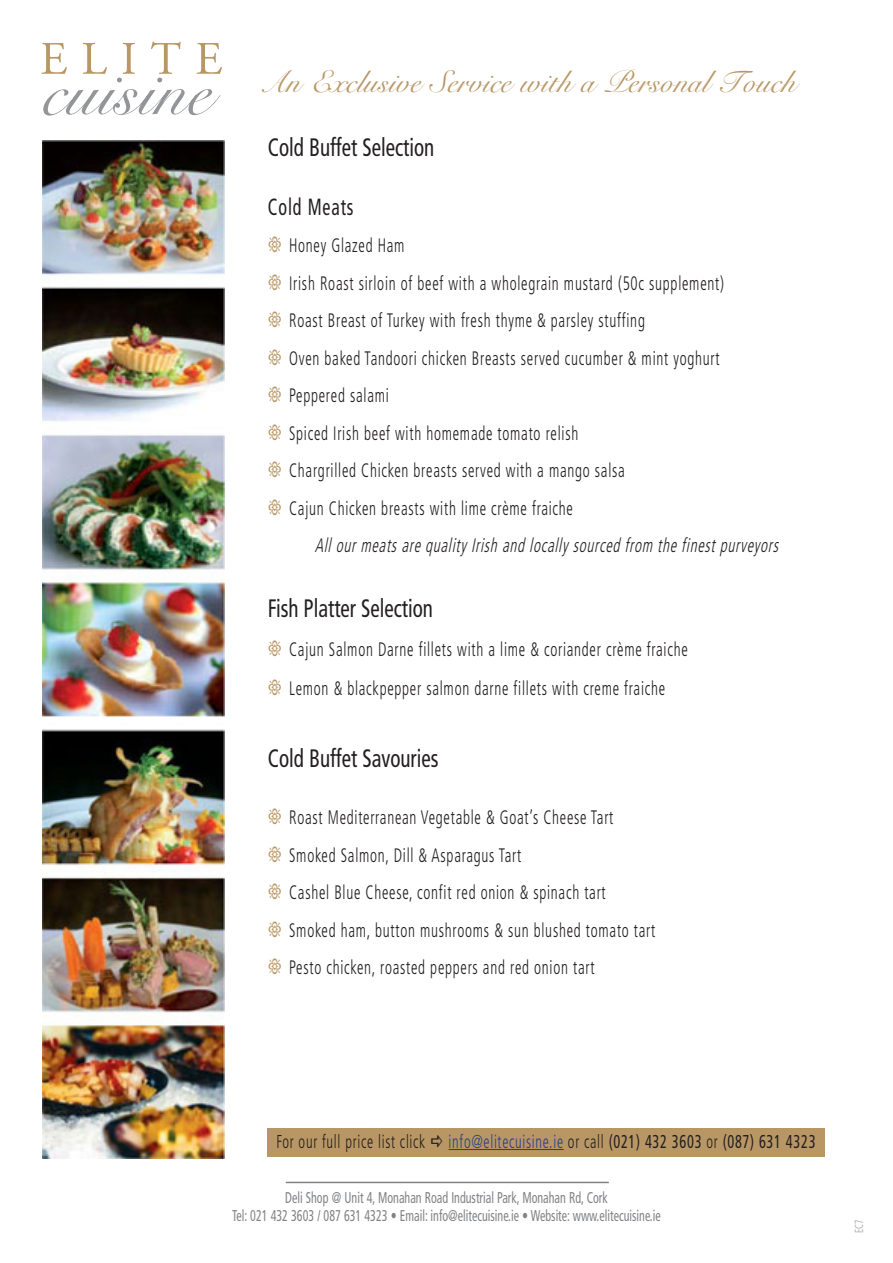
<style>
.page{position:relative;width:893px;height:1263px;background:#fff}
.page>*{position:absolute;margin:0;border:0;box-sizing:border-box;transform-origin:0 0}
.t1{font:31.8px "Snell BT";color:#b99765}
.t2{font:condensed 25.2px "Frutiger";color:#231f20;scale:.83 1}
.t3{font:condensed 23.4px "Frutiger";letter-spacing:.05em;color:#231f20;scale:.77 1}
.t4{font:300 condensed 19.5px "Frutiger";letter-spacing:.05em;color:#231f20;scale:.77 1}
.t5{font:italic 300 condensed 19.5px "Frutiger";color:#231f20;scale:.77 1}
.t6{font:300 condensed 18.6px "Frutiger";letter-spacing:.05em;color:#231f20;scale:.77 1}
.t7{font:condensed 15.6px "Frutiger";color:#808285;scale:.77 1}
.t8{font:condensed 11.7px "Frutiger";color:#b2b3b7;scale:.77 1}
.s1{color:#b99765}
.s2{color:#253f8e}
.s3{font-weight:400}
</style>
<div class="page">
<img style="left:43px;top:140px;width:181px;height:1019px">
<svg style="left:41px;top:41px;width:181px;height:75px"></svg>
<hr style="left:286px;top:1182px;width:323px;height:1px;background:#808285">
<div style="left:268px;top:1128px;width:557px;height:29px;background:#b99765"></div>
<hr style="left:449px;top:1149px;width:115px;height:1px;background:#253f8e">
<p class="t1" style="left:272px;top:62px;width:534px">An Exclusive Service with a Personal Touch</p>
<p class="t2" style="left:268px;top:133px;width:202px">Cold Buffet Selection</p>
<p class="t3" style="left:268px;top:193px;width:113px">Cold Meats</p>
<p class="t4" style="left:268px;top:234px;width:179px"><span class="s1">▲</span> Honey Glazed Ham</p>
<p class="t4" style="left:268px;top:272px;width:594px"><span class="s1">▲</span> Irish Roast sirloin of beef with a wholegrain mustard (50c supplement)</p>
<p class="t4" style="left:268px;top:309px;width:491px"><span class="s1">▲</span> Roast Breast of Turkey with fresh thyme &amp; parsley stuffing</p>
<p class="t4" style="left:268px;top:347px;width:588px"><span class="s1">▲</span> Oven baked Tandoori chicken Breasts served cucumber &amp; mint yoghurt</p>
<p class="t4" style="left:268px;top:384px;width:159px"><span class="s1">▲</span> Peppered salami</p>
<p class="t4" style="left:268px;top:422px;width:405px"><span class="s1">▲</span> Spiced Irish beef with homemade tomato relish</p>
<p class="t4" style="left:268px;top:459px;width:465px"><span class="s1">▲</span> Chargrilled Chicken breasts served with a mango salsa</p>
<p class="t4" style="left:268px;top:497px;width:398px"><span class="s1">▲</span> Cajun Chicken breasts with lime crème fraiche</p>
<p class="t5" style="left:315px;top:534px;width:609px">Allourmeatsare qualityIrish and locallysourced from the finestpurveyors</p>
<p class="t2" style="left:268px;top:594px;width:201px">Fish Platter Selection</p>
<p class="t4" style="left:268px;top:639px;width:547px"><span class="s1">▲</span> Cajun Salmon Darne fillets with a lime &amp; coriander crème fraiche</p>
<p class="t4" style="left:268px;top:678px;width:517px"><span class="s1">▲</span> Lemon &amp; blackpepper salmon darne fillets with creme fraiche</p>
<p class="t2" style="left:268px;top:744px;width:207px">Cold Buffet Savouries</p>
<p class="t4" style="left:268px;top:807px;width:450px"><span class="s1">▲</span> Roast Mediterranean Vegetable &amp; Goat’s Cheese Tart</p>
<p class="t4" style="left:268px;top:844px;width:331px"><span class="s1">▲</span> Smoked Salmon, Dill &amp; Asparagus Tart</p>
<p class="t4" style="left:268px;top:882px;width:440px"><span class="s1">▲</span> Cashel Blue Cheese, confit red onion &amp; spinach tart</p>
<p class="t4" style="left:268px;top:919px;width:505px"><span class="s1">▲</span> Smoked ham, button mushrooms &amp; sun blushed tomato tart</p>
<p class="t4" style="left:268px;top:957px;width:426px"><span class="s1">▲</span> Pesto chicken, roasted peppers and red onion tart</p>
<p class="t6" style="left:276px;top:1131px;width:702px">For our full price list click <span class="s2">info@elitecuisine.ie</span> or call <span class="s3">(021) 432 3603</span> or <span class="s3">(087) 631 4323</span></p>
<p class="t7" style="left:285px;top:1188px;width:421px">Deli Shop @ Unit 4, Monahan Road Industrial Park, Monahan Rd, Cork</p>
<p class="t7" style="left:232px;top:1206px;width:558px">Tel: 021 432 3603 / 087 631 4323 • Email: info@elitecuisine.ie • Website: www.elitecuisine.ie</p>
<p class="t8" style="left:852px;top:1233px;width:19px;rotate:-90deg">EC7</p>
</div>
